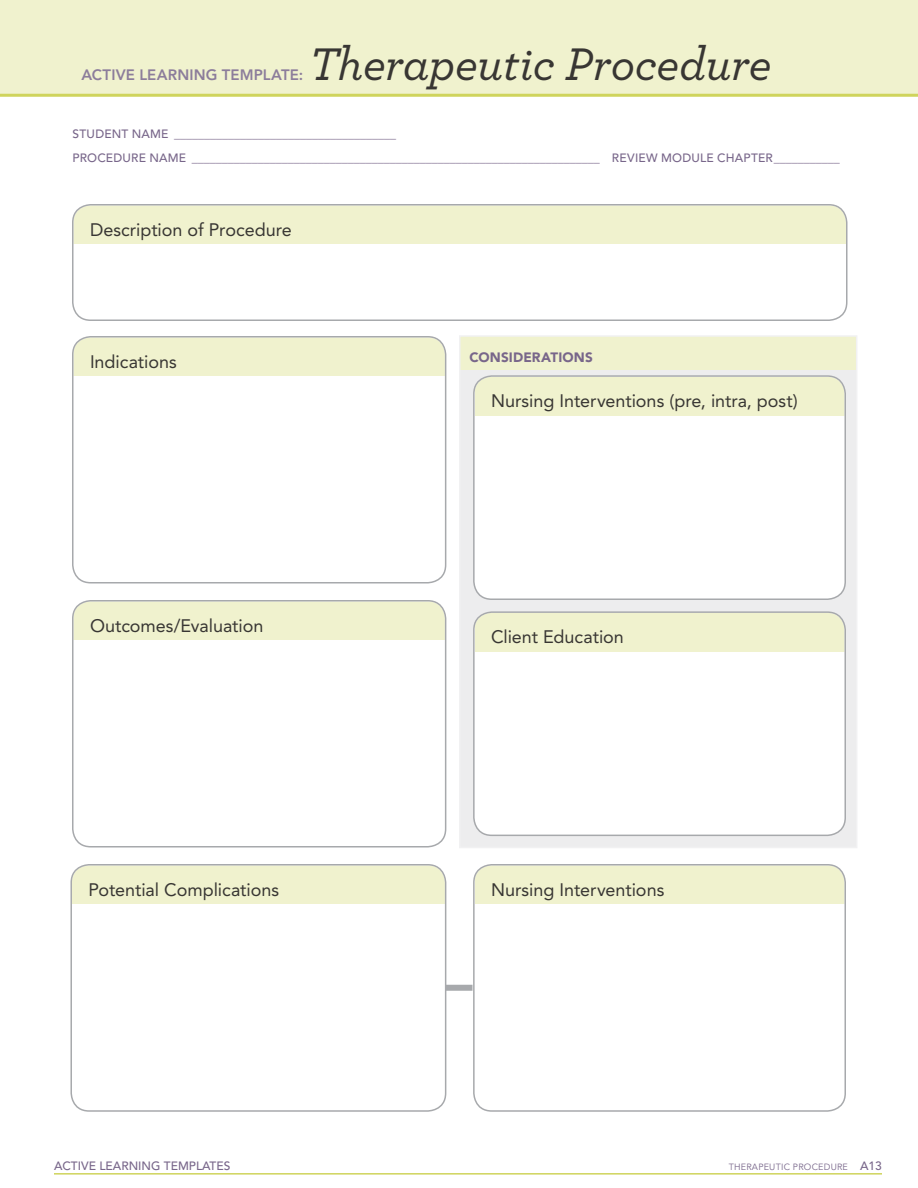
<style>
.page{position:relative;width:918px;height:1188px;background:#fff}
.page>*{position:absolute;margin:0;border:0;box-sizing:border-box;transform-origin:0 0}
.t1{font:italic 500 48px "Archer";letter-spacing:-.01em;color:#383633}
.t2{font:18px "Avenir LT Std";color:#383633}
.t3{font:800 15px "Avenir LT Std";letter-spacing:.005em;color:#8c7d9b}
.t4{font:900 13.5px "Avenir LT Std";letter-spacing:.01em;color:#78668a}
.t5{font:500 12px/24.3px "Avenir LT Std";letter-spacing:.015em;color:#78668a}
.t6{font:9px "Avenir LT Std";letter-spacing:.025em;color:#78668a}
.s1{font-weight:500;font-size:12px}
</style>
<div class="page">
<hr style="left:54px;top:1173px;width:828px;height:2px;background:#cfd45c">
<div style="left:0;top:0;width:918px;height:94px;background:#f0f2ce"></div>
<hr style="left:0;top:94px;width:918px;height:3px;background:#cfd45c">
<div style="left:443px;top:985px;width:29px;height:6px;background:#a7a9ac"></div>
<div style="left:74px;top:206px;width:772px;height:38px;background:#f0f2ce"></div>
<div style="left:72px;top:204px;width:776px;height:117px;border:2px solid #a7a9ac;border-radius:18px"></div>
<div style="left:74px;top:338px;width:371px;height:38px;background:#f0f2ce"></div>
<div style="left:72px;top:336px;width:374px;height:248px;border:2px solid #a7a9ac;border-radius:18px"></div>
<div style="left:74px;top:602px;width:371px;height:38px;background:#f0f2ce"></div>
<div style="left:72px;top:600px;width:374px;height:248px;border:2px solid #a7a9ac;border-radius:18px"></div>
<div style="left:460px;top:336px;width:397px;height:512px;background:#ededee"></div>
<div style="left:460px;top:337px;width:396px;height:33px;background:#f0f2ce"></div>
<div style="left:459px;top:335px;width:398px;height:513px;border:2px solid #f1f1f2"></div>
<div style="left:474px;top:376px;width:371px;height:223px;background:#fff;border-radius:18px"></div>
<div style="left:475px;top:377px;width:369px;height:39px;background:#f0f2ce"></div>
<div style="left:473px;top:375px;width:373px;height:225px;border:2px solid #a7a9ac;border-radius:18px"></div>
<div style="left:72px;top:866px;width:373px;height:38px;background:#f0f2ce"></div>
<div style="left:70px;top:864px;width:376px;height:248px;border:2px solid #a7a9ac;border-radius:18px"></div>
<div style="left:474px;top:612px;width:371px;height:223px;background:#fff;border-radius:18px"></div>
<div style="left:475px;top:613px;width:369px;height:39px;background:#f0f2ce"></div>
<div style="left:473px;top:611px;width:373px;height:225px;border:2px solid #a7a9ac;border-radius:18px"></div>
<div style="left:475px;top:866px;width:369px;height:38px;background:#f0f2ce"></div>
<div style="left:473px;top:864px;width:373px;height:248px;border:2px solid #a7a9ac;border-radius:18px"></div>
<h1 class="t1" style="left:309px;top:29px;width:465px">Therapeutic Procedure</h1>
<p class="t5" style="left:72px;top:122px;width:769px">STUDENT NAME _____________________________________<br>PROCEDURE NAME ____________________________________________________________________ REVIEW MODULE CHAPTER___________</p>
<p class="t3" style="left:81px;top:66px;width:224px">ACTIVE LEARNING TEMPLATE:</p>
<h2 class="t2" style="left:90px;top:219px;width:203px">Description of Procedure</h2>
<h2 class="t2" style="left:90px;top:351px;width:88px">Indications</h2>
<h2 class="t2" style="left:90px;top:615px;width:175px">Outcomes/Evaluation</h2>
<h2 class="t2" style="left:88px;top:879px;width:192px">Potential Complications</h2>
<p class="t4" style="left:470px;top:349px;width:125px">CONSIDERATIONS</p>
<h2 class="t2" style="left:491px;top:390px;width:308px">Nursing Interventions (pre, intra, post)</h2>
<h2 class="t2" style="left:491px;top:626px;width:134px">Client Education</h2>
<h2 class="t2" style="left:491px;top:879px;width:175px">Nursing Interventions</h2>
<p class="t5" style="left:54px;top:1154px;width:178px">ACTIVE LEARNING TEMPLATES</p>
<p class="t6" style="left:729px;top:1162px;width:155px">THERAPEUTIC PROCEDURE <span class="s1">A13</span></p>
</div>
